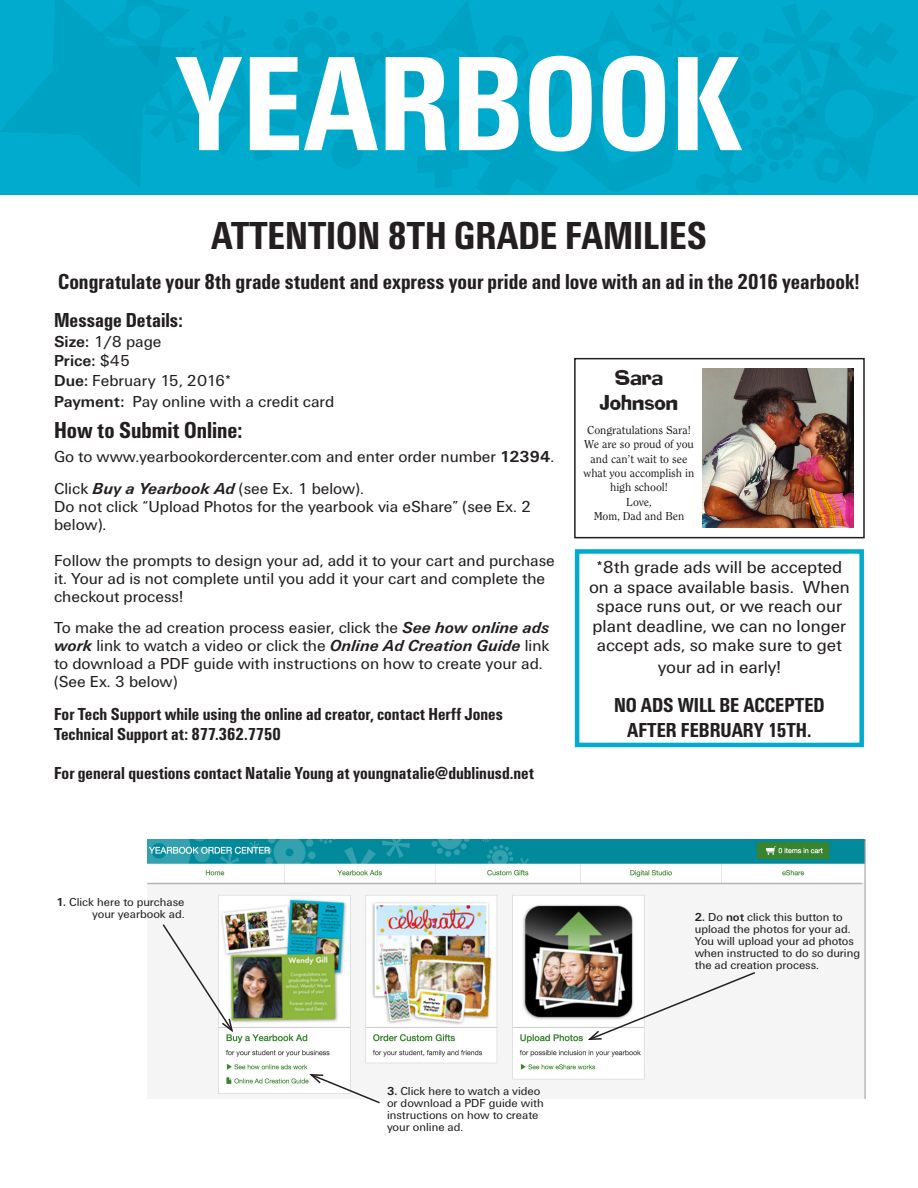
<style>
.page{position:relative;width:918px;height:1188px;background:#fff}
.page>*{position:absolute;margin:0;border:0;box-sizing:border-box;transform-origin:0 0}
.t1{font:700 139.5px "AHJ Unitus Cond";color:#fff}
.t2{font:700 40.5px "AHJ Unitus Cond";color:#231f20}
.t3{font:700 24px "AHJ Unitus Cond";color:#231f20}
.t4{font:700 22.5px "AHJ Unitus Cond";color:#231f20}
.t5{font:700 21px "AHJ Unitus Cond";color:#231f20}
.t6{font:21px "AHJ Ad Lib";color:#231f20}
.t7{font:700 18px/19.5px "AHJ Unitus Cond";color:#231f20}
.t8{font:18px/19.5px "AHJ Unitus";color:#231f20;text-align:center}
.t9{font:16.5px/18px "AHJ Unitus";color:#231f20}
.t10{font:700 16.5px "AHJ Unitus";color:#231f20}
.t11{font:12px/12px "AHJ Unitus";color:#231f20}
.t12{font:12px/14.4px "AHJ Clearface";letter-spacing:-.005em;color:#231f20;text-align:center}
.s1{font-weight:700}
.s2{font-weight:400}
.s3{font-weight:700;font-style:italic}
</style>
<div class="page">
<svg style="left:0;top:0;width:918px;height:194px;background:#00a7c9"></svg>
<div style="left:575px;top:549px;width:289px;height:198px;border:4px solid #00abcd"></div>
<div style="left:574px;top:358px;width:291px;height:180px;border:2px solid #231f20"></div>
<img style="left:702px;top:369px;width:151px;height:159px">
<img style="left:147px;top:840px;width:718px;height:258px">
<svg style="left:586px;top:971px;width:171px;height:70px"></svg>
<svg style="left:307px;top:1073px;width:74px;height:31px"></svg>
<svg style="left:161px;top:923px;width:73px;height:111px"></svg>
<p class="t1" style="left:175px;top:24px;width:569px">YEARBOOK</p>
<p class="t2" style="left:211px;top:212px;width:497px">ATTENTION 8TH GRADE FAMILIES</p>
<p class="t4" style="left:58px;top:269px;width:803px">Congratulate your 8th grade student and express your pride and love with an ad in the 2016 yearbook!</p>
<p class="t5" style="left:54px;top:308px;width:130px">Message Details:</p>
<p class="t9" style="left:54px;top:332px;width:109px"><span class="s1">Size:</span> 1/8 page</p>
<p class="t10" style="left:54px;top:351px;width:78px">Price: <span class="s2">$45</span></p>
<p class="t9" style="left:54px;top:371px;width:178px"><span class="s1">Due:</span> February 15, 2016*</p>
<p class="t9" style="left:54px;top:392px;width:282px"><span class="s1">Payment:</span> Pay online with a credit card</p>
<p class="t3" style="left:54px;top:417px;width:190px">How to Submit Online:</p>
<p class="t9" style="left:54px;top:448px;width:502px">Go to www.yearbookordercenter.com and enter order number <span class="s1">12394</span>.</p>
<p class="t9" style="left:54px;top:479px;width:311px">Click <span class="s3">Buy a Yearbook Ad</span> (see Ex. 1 below).</p>
<p class="t9" style="left:54px;top:497px;width:479px">Do not click “Upload Photos for the yearbook via eShare” (see Ex. 2 below).</p>
<p class="t9" style="left:54px;top:551px;width:502px">Follow the prompts to design your ad, add it to your cart and purchase it. Your ad is not complete until you add it your cart and complete the checkout process!</p>
<p class="t9" style="left:54px;top:619px;width:497px;text-align:justify">To make the ad creation process easier, click the <span class="s3">See how online ads work</span> link to watch a video or click the <span class="s3">Online Ad Creation Guide</span> link to download a PDF guide with instructions on how to create your ad.</p>
<p class="t9" style="left:54px;top:673px;width:125px">(See Ex. 3 below)</p>
<p class="t7" style="left:54px;top:705px;width:450px">For Tech Support while using the online ad creator, contact Herff Jones<br>Technical Support at: 877.362.7750</p>
<p class="t7" style="left:54px;top:763px;width:481px">For general questions contact Natalie Young at youngnatalie@dublinusd.net</p>
<p class="t6" style="left:615px;top:365px;width:50px">Sara</p>
<p class="t6" style="left:600px;top:390px;width:80px">Johnson</p>
<p class="t12" style="left:584px;top:423px;width:112px">Congratulations Sara!<br>We are so proud of you and can’t wait to see what you accomplish in high school!</p>
<p class="t12" style="left:626px;top:495px;width:27px">Love,</p>
<p class="t12" style="left:594px;top:509px;width:92px">Mom, Dad and Ben</p>
<p class="t8" style="left:589px;top:558px;width:262px">*8th grade ads will be accepted on a space available basis. When space runs out, or we reach our plant deadline, we can no longer accept ads, so make sure to get</p>
<p class="t8" style="left:658px;top:657px;width:125px">your ad in early!</p>
<p class="t5" style="left:614px;top:693px;width:212px">NO ADS WILL BE ACCEPTED</p>
<p class="t5" style="left:627px;top:718px;width:186px">AFTER FEBRUARY 15TH.</p>
<p class="t11" style="left:56px;top:897px;width:130px;text-align:right"><span class="s1">1.</span> Click here to purchase your yearbook ad.</p>
<p class="t11" style="left:387px;top:1085px;width:158px"><span class="s1">3.</span> Click here to watch a video or download a PDF guide with instructions on how to create your online ad.</p>
<p class="t11" style="left:695px;top:911px;width:167px"><span class="s1">2.</span> Do <span class="s1">not</span> click this button to upload the photos for your ad.<br>You will upload your ad photos when instructed to do so during the ad creation process.</p>
</div>
